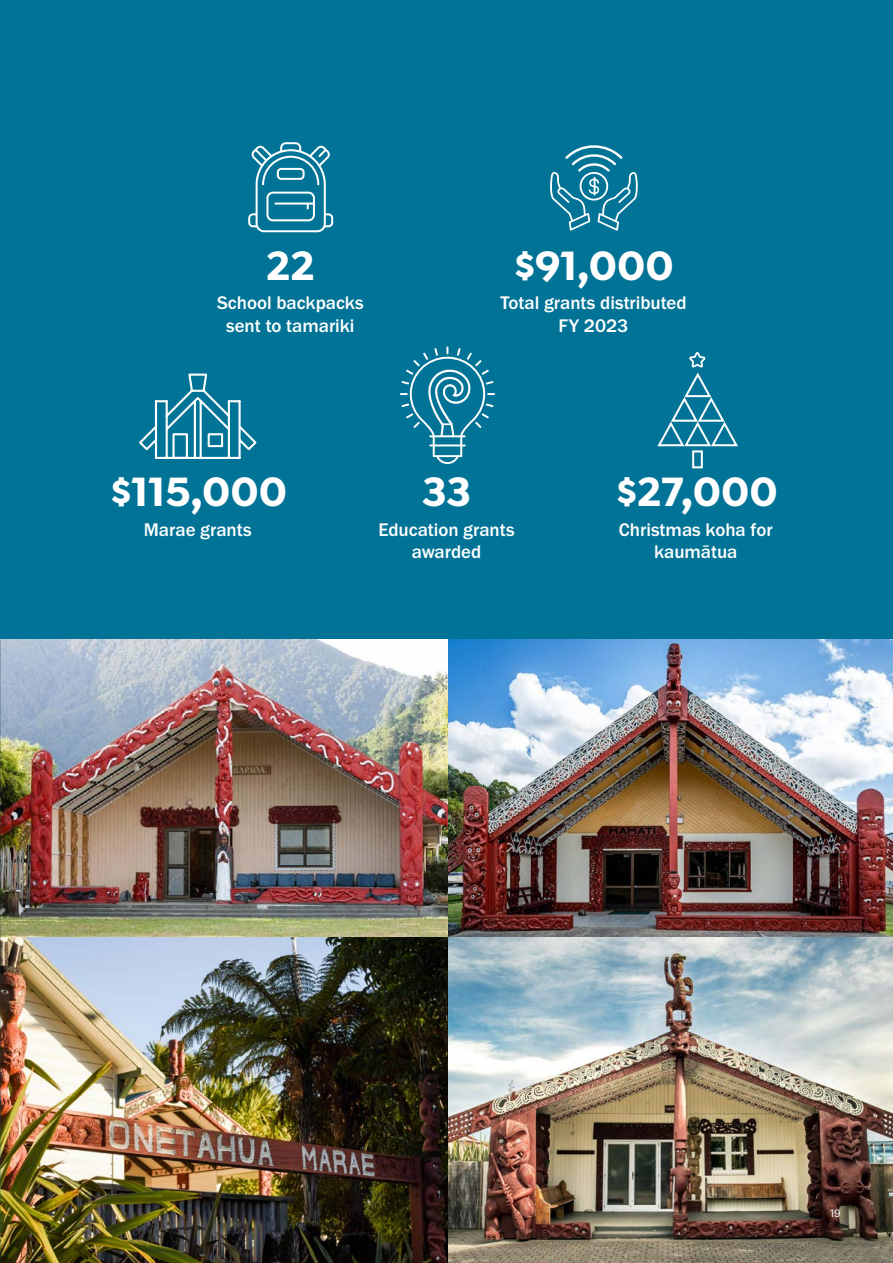
<style>
.page{position:relative;width:893px;height:1263px;background:#007396}
.page>*{position:absolute;margin:0;border:0;box-sizing:border-box;transform-origin:0 0}
.t1{font:700 43.65px "Isidora Alt";color:#fff}
.t2{font:500 18.9px/22.6px "Franklin Gothic URW";color:#fff;text-align:center}
.t3{font:10.5px "Graphik";color:#fff}
</style>
<div class="page">
<svg style="left:400px;top:346px;width:95px;height:118px"></svg>
<img style="left:1px;top:640px;width:448px;height:298px">
<img style="left:1px;top:938px;width:448px;height:325px">
<img style="left:449px;top:640px;width:444px;height:298px">
<img style="left:449px;top:938px;width:444px;height:325px">
<img style="left:0;top:640px;width:1px;height:463px">
<svg style="left:139px;top:373px;width:118px;height:86px"></svg>
<svg style="left:550px;top:145px;width:88px;height:86px"></svg>
<svg style="left:248px;top:142px;width:85px;height:90px"></svg>
<div style="left:692px;top:450px;width:11px;height:18px;border:2px solid #fff"></div>
<svg style="left:657px;top:352px;width:81px;height:95px"></svg>
<svg style="left:0;top:1076px;width:1px;height:187px"></svg>
<h1 class="t1" style="left:266px;top:238px;width:50px">22</h1>
<p class="t2" style="left:217px;top:291px;width:148px">School backpacks sent to tamariki</p>
<h1 class="t1" style="left:515px;top:238px;width:161px">$91,000</h1>
<p class="t2" style="left:500px;top:291px;width:188px">Total grants distributed<br>FY 2023</p>
<h1 class="t1" style="left:111px;top:465px;width:178px">$115,000</h1>
<p class="t2" style="left:144px;top:518px;width:109px">Marae grants</p>
<h1 class="t1" style="left:422px;top:465px;width:50px">33</h1>
<p class="t2" style="left:378px;top:518px;width:138px">Education grants awarded</p>
<h1 class="t1" style="left:616px;top:465px;width:163px">$27,000</h1>
<p class="t2" style="left:619px;top:518px;width:155px">Christmas koha for kaumātua</p>
<p class="t3" style="left:830px;top:1205px;width:12px">19</p>
</div>
